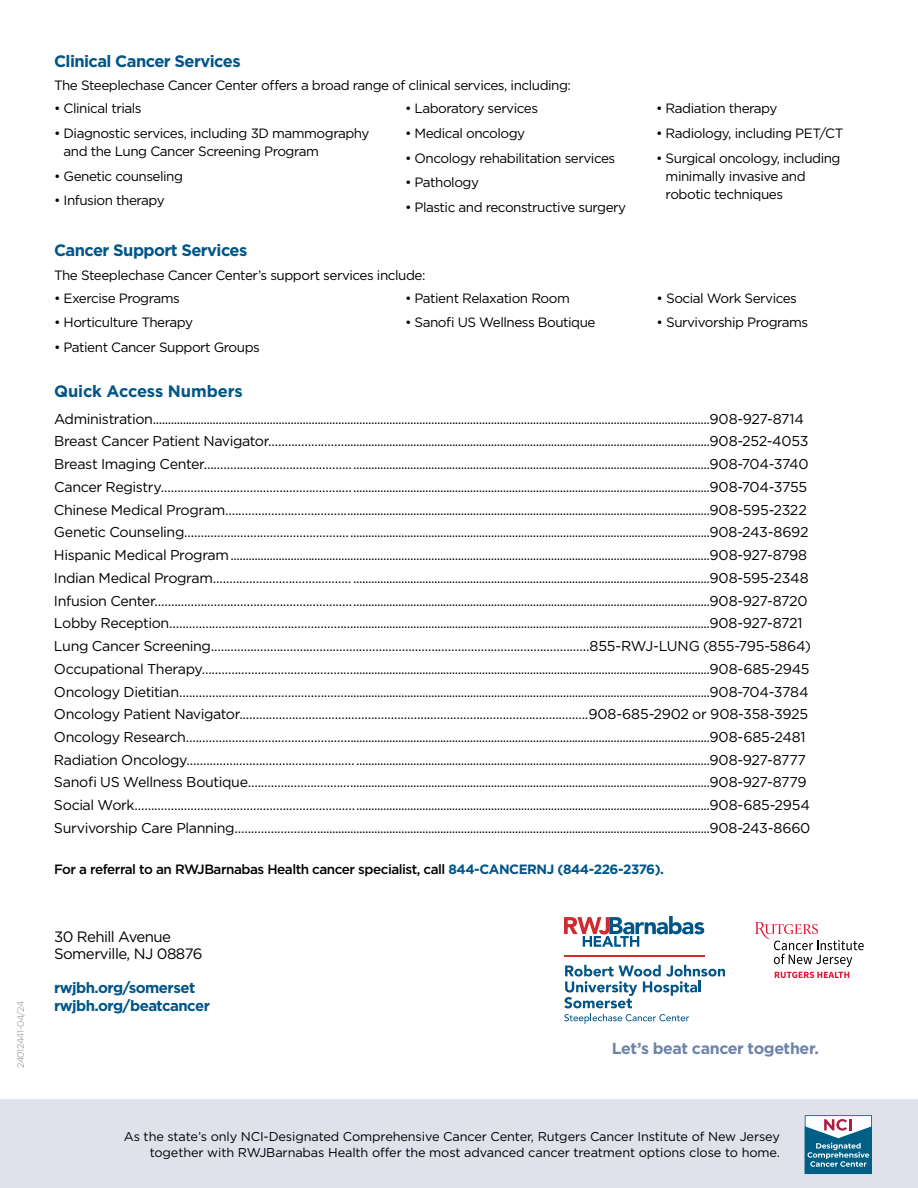
<style>
.page{position:relative;width:918px;height:1188px;background:#fff}
.page>*{position:absolute;margin:0;border:0;box-sizing:border-box;transform-origin:0 0}
.t1{font:700 16.5px "Gotham";letter-spacing:-.035em;color:#058}
.t2{font:700 16.5px "Gotham";letter-spacing:-.01em;color:#058}
.t3{font:700 15.9px "Gotham";letter-spacing:-.025em;color:#6e83ab}
.t4{font:700 15px/18px "Gotham";letter-spacing:-.035em;color:#058}
.t5{font:15px/16.5px "Gotham";letter-spacing:-.035em;color:#000}
.t6{font:14.25px/22.8px "Gotham";letter-spacing:-.025em;color:#000}
.t7{font:13.5px/18px "Gotham";letter-spacing:-.035em;color:#000}
.t8{font:500 13.5px "Gotham";letter-spacing:-.035em;color:#000}
.t9{font:12.75px/16.5px "Gotham";letter-spacing:-.01em;color:#000;text-align:right}
.t10{font:300 9px "Gotham";letter-spacing:-.04em;color:#808285}
.s1{font-weight:700;color:#058}
</style>
<div class="page">
<div style="left:0;top:1100px;width:918px;height:88px;background:#dfe2eb"></div>
<svg style="left:805px;top:1115px;width:67px;height:59px"></svg>
<svg style="left:564px;top:916px;width:140px;height:31px"></svg>
<hr style="left:564px;top:955px;width:140px;height:2px;background:#d02b2e">
<svg style="left:564px;top:965px;width:161px;height:43px"></svg>
<svg style="left:564px;top:1014px;width:125px;height:10px"></svg>
<svg style="left:755px;top:922px;width:109px;height:56px"></svg>
<p class="t10" style="left:15px;top:1068px;width:69px;rotate:-90deg">24012441-04/24</p>
<p class="t1" style="left:54px;top:50px;width:188px">Clinical Cancer Services</p>
<p class="t7" style="left:54px;top:76px;width:519px">The Steeplechase Cancer Center offers a broad range of clinical services, including:</p>
<p class="t7" style="left:54px;top:99px;width:89px">• Clinical trials</p>
<p class="t7" style="left:64px;top:124px;width:307px;text-indent:-10px">• Diagnostic services, including 3D mammography and the Lung Cancer Screening Program</p>
<p class="t7" style="left:54px;top:167px;width:131px">• Genetic counseling</p>
<p class="t7" style="left:54px;top:191px;width:112px">• Infusion therapy</p>
<p class="t7" style="left:405px;top:99px;width:135px">• Laboratory services</p>
<p class="t7" style="left:405px;top:124px;width:122px">• Medical oncology</p>
<p class="t7" style="left:405px;top:149px;width:212px">• Oncology rehabilitation services</p>
<p class="t7" style="left:405px;top:173px;width:76px">• Pathology</p>
<p class="t7" style="left:405px;top:198px;width:223px">• Plastic and reconstructive surgery</p>
<p class="t1" style="left:54px;top:240px;width:195px">Cancer Support Services</p>
<p class="t7" style="left:54px;top:266px;width:373px">The Steeplechase Cancer Center’s support services include:</p>
<p class="t7" style="left:54px;top:288px;width:127px">• Exercise Programs</p>
<p class="t7" style="left:54px;top:313px;width:140px">• Horticulture Therapy</p>
<p class="t7" style="left:54px;top:338px;width:207px">• Patient Cancer Support Groups</p>
<p class="t7" style="left:405px;top:288px;width:166px">• Patient Relaxation Room</p>
<p class="t7" style="left:405px;top:313px;width:192px">• Sanofi US Wellness Boutique</p>
<p class="t7" style="left:656px;top:99px;width:123px">• Radiation therapy</p>
<p class="t7" style="left:656px;top:124px;width:189px">• Radiology, including PET/CT</p>
<p class="t7" style="left:666px;top:149px;width:176px;text-indent:-10px">• Surgical oncology, including minimally invasive and robotic techniques</p>
<p class="t7" style="left:657px;top:288px;width:142px">• Social Work Services</p>
<p class="t7" style="left:657px;top:313px;width:153px">• Survivorship Programs</p>
<p class="t2" style="left:54px;top:381px;width:190px">Quick Access Numbers</p>
<p class="t6" style="left:54px;top:407px;width:759px">Administration..........................................................................................................................................................................................908-927-8714<br>Breast Cancer Patient Navigator.................................................................................................................................................908-252-4053<br>Breast Imaging Center....................................................................................................................................................................908-704-3740<br>Cancer Registry.................................................................................................................................................................................908-704-3755<br>Chinese Medical Program..............................................................................................................................................................908-595-2322<br>Genetic Counseling..........................................................................................................................................................................908-243-8692<br>Hispanic Medical Program................................................................................................................................................................908-927-8798<br>Indian Medical Program.......................................... .......................................................................................................................908-595-2348<br>Infusion Center...................................................................................................................................................................................908-927-8720<br>Lobby Reception...............................................................................................................................................................................908-927-8721<br>Lung Cancer Screening...................................................................................................................855-RWJ-LUNG (855-795-5864)<br>Occupational Therapy.....................................................................................................................................................................908-685-2945<br>Oncology Dietitian............................................................................................................................................................................908-704-3784<br>Oncology Patient Navigator..........................................................................................................908-685-2902 or 908-358-3925<br>Oncology Research..........................................................................................................................................................................908-685-2481<br>Radiation Oncology.........................................................................................................................................................................908-927-8777<br>Sanofi US Wellness Boutique.......................................................................................................................................................908-927-8779<br>Social Work.........................................................................................................................................................................................908-685-2954<br>Survivorship Care Planning............................................................................................................................................................908-243-8660</p>
<p class="t8" style="left:54px;top:860px;width:612px">For a referral to an RWJBarnabas Health cancer specialist, call <span class="s1">844-CANCERNJ (844-226-2376).</span></p>
<p class="t5" style="left:54px;top:928px;width:150px">30 Rehill Avenue<br>Somerville, NJ 08876</p>
<p class="t4" style="left:54px;top:979px;width:158px">rwjbh.org/somerset rwjbh.org/beatcancer</p>
<p class="t3" style="left:612px;top:1038px;width:209px">Let’s beat cancer together.</p>
<p class="t9" style="left:124px;top:1128px;width:658px">As the state’s only NCI-Designated Comprehensive Cancer Center, Rutgers Cancer Institute of New Jersey together with RWJBarnabas Health offer the most advanced cancer treatment options close to home.</p>
</div>
